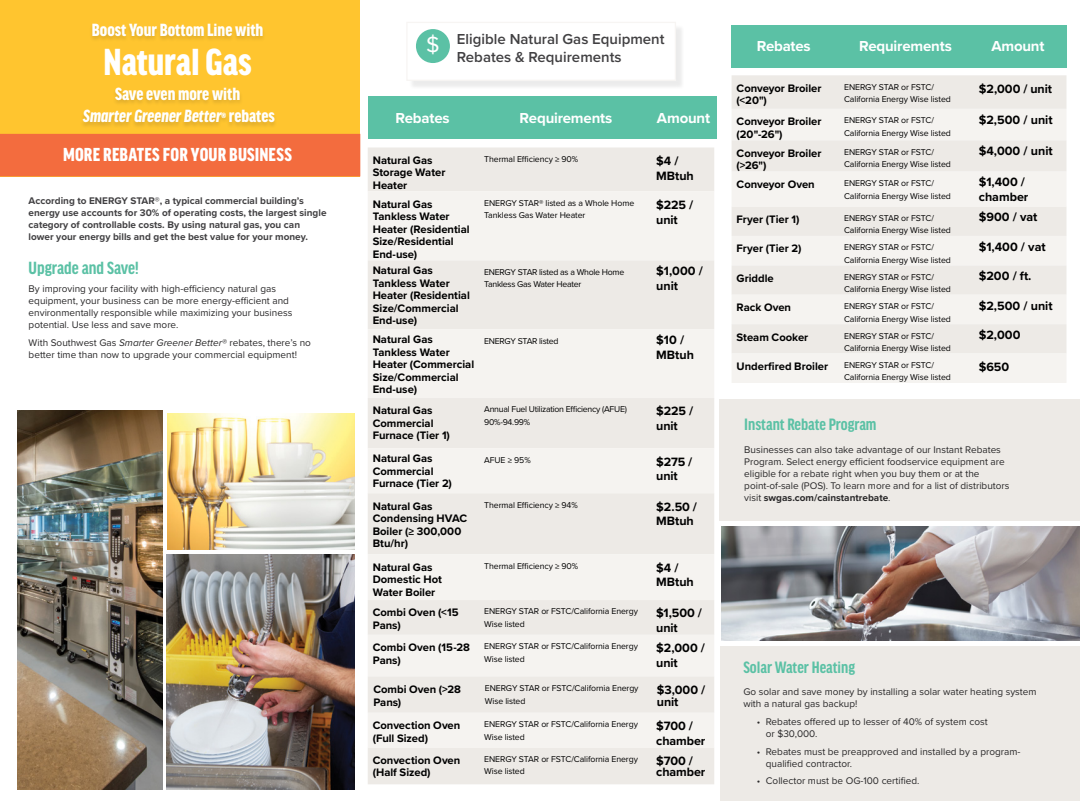
<style>
.page{position:relative;width:1080px;height:810px;background:#fff}
.page>*{position:absolute;margin:0;border:0;box-sizing:border-box;transform-origin:0 0}
.t1{font:900 condensed 40px "Good Headline Pro";color:#fff}
.t2{font:900 condensed 20px "Good Headline Pro";letter-spacing:.01em;color:#fff}
.t3{font:900 condensed 18.75px/22.2px "Good Headline Pro";color:#fff;text-align:center}
.t4{font:700 condensed 18.75px "Good Headline Pro";color:#5bc1a5}
.t5{font:700 condensed 17.5px "Good Headline Pro";color:#5bc1a5}
.t6{font:700 15px "Proxima Nova";letter-spacing:-.015em;color:#fff}
.t7{font:600 15px/18px "Proxima Nova";color:#414042}
.t8{font:700 12.5px/14.9px "Proxima Nova";color:#000}
.t9{font:700 11.25px/12.5px "Proxima Nova";color:#000}
.t10{font:10px/12px "Proxima Nova";color:#292829}
.t11{font:700 10px/12px "Proxima Nova";color:#414042}
.t12{font:8.75px/12.5px "Proxima Nova";letter-spacing:-.01em;color:#000}
.t13{font:8.75px/12.5px "Proxima Nova";letter-spacing:-.03em;color:#000}
.s1{font-style:italic}
.s2{font-weight:400;font-size:22.75px;color:#fff}
.s3{font-weight:700}
</style>
<div class="page">
<div style="left:0;top:0;width:360px;height:176px;background:#ffc52f"></div>
<div style="left:720px;top:399px;width:360px;height:122px;background:#edeae6"></div>
<div style="left:0;top:134px;width:360px;height:42px;background:#f36c3e"></div>
<div style="left:80px;top:87px;width:198px;height:42px;background:#5c4820;opacity:.2"></div>
<div style="left:89px;top:23px;width:177px;height:19px;background:#f3bc2d"></div>
<div style="left:409px;top:24px;width:276px;height:66px;background:#000;opacity:.08"></div>
<div style="left:406px;top:22px;width:270px;height:59px;background:#fff;border:1px solid #f7f5f3"></div>
<div style="left:416px;top:29px;width:34px;height:34px;background:#5bc1a5;border-radius:50%"></div>
<div style="left:368px;top:96px;width:349px;height:43px;background:#5bc1a5"></div>
<div style="left:368px;top:148px;width:346px;height:636px;background:#edeae6"></div>
<svg style="left:368px;top:191px;width:346px;height:557px;fill:#f5f3f0"></svg>
<img style="left:722px;top:526px;width:358px;height:114px">
<img style="left:17px;top:411px;width:146px;height:378px">
<img style="left:167px;top:413px;width:188px;height:137px">
<img style="left:166px;top:554px;width:189px;height:235px">
<div style="left:732px;top:75px;width:334px;height:34px;background:#edeae6"></div>
<svg style="left:732px;top:109px;width:334px;height:274px;fill:#f5f3f0"></svg>
<div style="left:731px;top:25px;width:336px;height:43px;background:#5bc1a5"></div>
<div style="left:721px;top:646px;width:359px;height:154px;background:#edeae6"></div>
<h3 class="t3" style="left:92px;top:19px;width:173px">Boost Your Bottom Line with</h3>
<h1 class="t1" style="left:104px;top:43px;width:150px">Natural Gas</h1>
<h3 class="t3" style="left:83px;top:83px;width:193px">Save even more with<br><span class="s1">Smarter Greener Better</span>® rebates</h3>
<h2 class="t2" style="left:63px;top:145px;width:230px">MORE REBATES FOR YOUR BUSINESS</h2>
<p class="t11" style="left:29px;top:195px;width:299px">According to ENERGY STAR®, a typical commercial building’s energy use accounts for 30% of operating costs, the largest single category of controllable costs. By using natural gas, you can lower your energy bills and get the best value for your money.</p>
<h3 class="t4" style="left:29px;top:259px;width:112px">Upgrade and Save!</h3>
<p class="t10" style="left:29px;top:282px;width:265px">By improving your facility with high-efficiency natural gas equipment, your business can be more energy-efficient and environmentally responsible while maximizing your business potential. Use less and save more.</p>
<p class="t10" style="left:29px;top:336px;width:284px">With Southwest Gas <span class="s1">Smarter Greener Better®</span> rebates, there’s no better time than now to upgrade your commercial equipment!</p>
<h3 class="t7" style="left:457px;top:30px;width:209px;text-indent:-31px"><span class="s2">$</span> Eligible Natural Gas Equipment<br>Rebates &amp; Requirements</h3>
<h3 class="t6" style="left:396px;top:106px;width:56px">Rebates</h3>
<h3 class="t6" style="left:520px;top:106px;width:94px">Requirements</h3>
<h3 class="t6" style="left:657px;top:106px;width:55px">Amount</h3>
<p class="t9" style="left:373px;top:154px;width:74px">Natural Gas<br>Storage Water<br>Heater</p>
<p class="t12" style="left:484px;top:152px;width:96px">Thermal Efficiency ≥ 90%</p>
<h3 class="t8" style="left:656px;top:153px;width:39px">$4 /<br>MBtuh</h3>
<p class="t9" style="left:373px;top:198px;width:98px">Natural Gas<br>Tankless Water<br>Heater (Residential<br>Size/Residential<br>End-use)</p>
<p class="t12" style="left:484px;top:196px;width:152px">ENERGY STAR® listed as a Whole Home<br>Tankless Gas Water Heater</p>
<h3 class="t8" style="left:656px;top:197px;width:38px">$225 / unit</h3>
<p class="t9" style="left:373px;top:264px;width:99px">Natural Gas<br>Tankless Water<br>Heater (Residential<br>Size/Commercial<br>End-use)</p>
<p class="t13" style="left:484px;top:265px;width:142px">ENERGY STAR listed as a Whole Home<br>Tankless Gas Water Heater</p>
<h3 class="t8" style="left:656px;top:263px;width:48px">$1,000 / unit</h3>
<p class="t9" style="left:373px;top:333px;width:103px">Natural Gas<br>Tankless Water<br>Heater (Commercial<br>Size/Commercial<br>End-use)</p>
<p class="t13" style="left:484px;top:334px;width:76px">ENERGY STAR listed</p>
<h3 class="t8" style="left:656px;top:332px;width:39px">$10 /<br>MBtuh</h3>
<p class="t9" style="left:373px;top:404px;width:79px">Natural Gas<br>Commercial<br>Furnace (Tier 1)</p>
<p class="t13" style="left:484px;top:403px;width:144px">Annual Fuel Utilization Efficiency (AFUE)<br>90%-94.99%</p>
<h3 class="t8" style="left:656px;top:404px;width:38px">$225 / unit</h3>
<p class="t9" style="left:373px;top:452px;width:81px">Natural Gas<br>Commercial<br>Furnace (Tier 2)</p>
<p class="t12" style="left:484px;top:453px;width:48px">AFUE ≥ 95%</p>
<h3 class="t8" style="left:656px;top:454px;width:38px">$275 / unit</h3>
<p class="t9" style="left:373px;top:499px;width:96px">Natural Gas<br>Condensing HVAC<br>Boiler (≥ 300,000<br>Btu/hr)</p>
<p class="t12" style="left:484px;top:498px;width:95px">Thermal Efficiency ≥ 94%</p>
<h3 class="t8" style="left:656px;top:499px;width:42px">$2.50 /<br>MBtuh</h3>
<p class="t9" style="left:373px;top:560px;width:71px">Natural Gas<br>Domestic Hot<br>Water Boiler</p>
<p class="t12" style="left:484px;top:559px;width:96px">Thermal Efficiency ≥ 90%</p>
<h3 class="t8" style="left:656px;top:560px;width:39px">$4 /<br>MBtuh</h3>
<p class="t9" style="left:373px;top:606px;width:87px">Combi Oven (&lt;15<br>Pans)</p>
<p class="t12" style="left:484px;top:605px;width:155px">ENERGY STAR or FSTC/California Energy<br>Wise listed</p>
<h3 class="t8" style="left:656px;top:606px;width:47px">$1,500 / unit</h3>
<p class="t9" style="left:373px;top:641px;width:99px">Combi Oven (15-28<br>Pans)</p>
<p class="t12" style="left:484px;top:640px;width:155px">ENERGY STAR or FSTC/California Energy<br>Wise listed</p>
<h3 class="t8" style="left:656px;top:640px;width:50px">$2,000 / unit</h3>
<p class="t9" style="left:373px;top:683px;width:89px">Combi Oven (&gt;28<br>Pans)</p>
<p class="t12" style="left:485px;top:682px;width:155px">ENERGY STAR or FSTC/California Energy<br>Wise listed</p>
<h3 class="t8" style="left:657px;top:684px;width:50px;line-height:11.2px">$3,000 / unit</h3>
<p class="t9" style="left:373px;top:719px;width:89px">Convection Oven (Full Sized)</p>
<p class="t12" style="left:484px;top:718px;width:155px">ENERGY STAR or FSTC/California Energy<br>Wise listed</p>
<h3 class="t8" style="left:656px;top:718px;width:51px">$700 / chamber</h3>
<p class="t9" style="left:373px;top:754px;width:89px">Convection Oven (Half Sized)</p>
<p class="t12" style="left:484px;top:752px;width:155px">ENERGY STAR or FSTC/California Energy<br>Wise listed</p>
<h3 class="t8" style="left:656px;top:755px;width:51px;line-height:11.2px">$700 / chamber</h3>
<h3 class="t6" style="left:757px;top:35px;width:56px">Rebates</h3>
<h3 class="t6" style="left:859px;top:35px;width:94px">Requirements</h3>
<h3 class="t6" style="left:991px;top:35px;width:55px">Amount</h3>
<p class="t9" style="left:737px;top:81px;width:86px">Conveyor Broiler (&lt;20")</p>
<p class="t12" style="left:844px;top:80px;width:108px">ENERGY STAR or FSTC/<br>California Energy Wise listed</p>
<h3 class="t8" style="left:979px;top:81px;width:75px">$2,000 / unit</h3>
<p class="t9" style="left:737px;top:115px;width:86px">Conveyor Broiler (20"-26")</p>
<p class="t12" style="left:844px;top:114px;width:108px">ENERGY STAR or FSTC/<br>California Energy Wise listed</p>
<h3 class="t8" style="left:979px;top:112px;width:75px">$2,500 / unit</h3>
<p class="t9" style="left:737px;top:146px;width:86px">Conveyor Broiler (&gt;26")</p>
<p class="t12" style="left:844px;top:145px;width:108px">ENERGY STAR or FSTC/<br>California Energy Wise listed</p>
<h3 class="t8" style="left:979px;top:143px;width:75px">$4,000 / unit</h3>
<p class="t9" style="left:737px;top:178px;width:80px">Conveyor Oven</p>
<p class="t12" style="left:844px;top:176px;width:108px">ENERGY STAR or FSTC/<br>California Energy Wise listed</p>
<h3 class="t8" style="left:979px;top:175px;width:51px">$1,400 / chamber</h3>
<p class="t9" style="left:737px;top:213px;width:64px">Fryer (Tier 1)</p>
<p class="t12" style="left:844px;top:211px;width:108px">ENERGY STAR or FSTC/<br>California Energy Wise listed</p>
<h3 class="t8" style="left:979px;top:209px;width:60px">$900 / vat</h3>
<p class="t9" style="left:737px;top:242px;width:66px">Fryer (Tier 2)</p>
<p class="t12" style="left:844px;top:241px;width:108px">ENERGY STAR or FSTC/<br>California Energy Wise listed</p>
<h3 class="t8" style="left:979px;top:239px;width:68px">$1,400 / vat</h3>
<p class="t9" style="left:737px;top:271px;width:39px">Griddle</p>
<p class="t12" style="left:844px;top:270px;width:108px">ENERGY STAR or FSTC/<br>California Energy Wise listed</p>
<h3 class="t8" style="left:979px;top:268px;width:54px">$200 / ft.</h3>
<p class="t9" style="left:737px;top:301px;width:56px">Rack Oven</p>
<p class="t12" style="left:844px;top:300px;width:108px">ENERGY STAR or FSTC/<br>California Energy Wise listed</p>
<h3 class="t8" style="left:979px;top:298px;width:75px">$2,500 / unit</h3>
<p class="t9" style="left:737px;top:330px;width:73px">Steam Cooker</p>
<p class="t12" style="left:844px;top:329px;width:108px">ENERGY STAR or FSTC/<br>California Energy Wise listed</p>
<h3 class="t8" style="left:979px;top:327px;width:43px">$2,000</h3>
<p class="t9" style="left:737px;top:360px;width:93px">Underfired Broiler</p>
<p class="t12" style="left:844px;top:358px;width:108px">ENERGY STAR or FSTC/<br>California Energy Wise listed</p>
<h3 class="t8" style="left:979px;top:359px;width:32px">$650</h3>
<h3 class="t5" style="left:744px;top:416px;width:134px">Instant Rebate Program</h3>
<p class="t10" style="left:744px;top:443px;width:267px">Businesses can also take advantage of our Instant Rebates Program. Select energy efficient foodservice equipment are eligible for a rebate right when you buy them or at the point-of-sale (POS). To learn more and for a list of distributors visit <span class="s3">swgas.com/cainstantrebate</span>.</p>
<h3 class="t5" style="left:743px;top:659px;width:113px">Solar Water Heating</h3>
<p class="t10" style="left:743px;top:686px;width:295px">Go solar and save money by installing a solar water heating system with a natural gas backup!</p>
<p class="t10" style="left:766px;top:715px;width:223px;text-indent:-9px">• Rebates offered up to lesser of 40% of system cost or $30,000.</p>
<p class="t10" style="left:766px;top:745px;width:256px;text-indent:-9px">• Rebates must be preapproved and installed by a program&shy;qualified contractor.</p>
<p class="t10" style="left:757px;top:774px;width:164px">• Collector must be OG-100 certified.</p>
</div>
